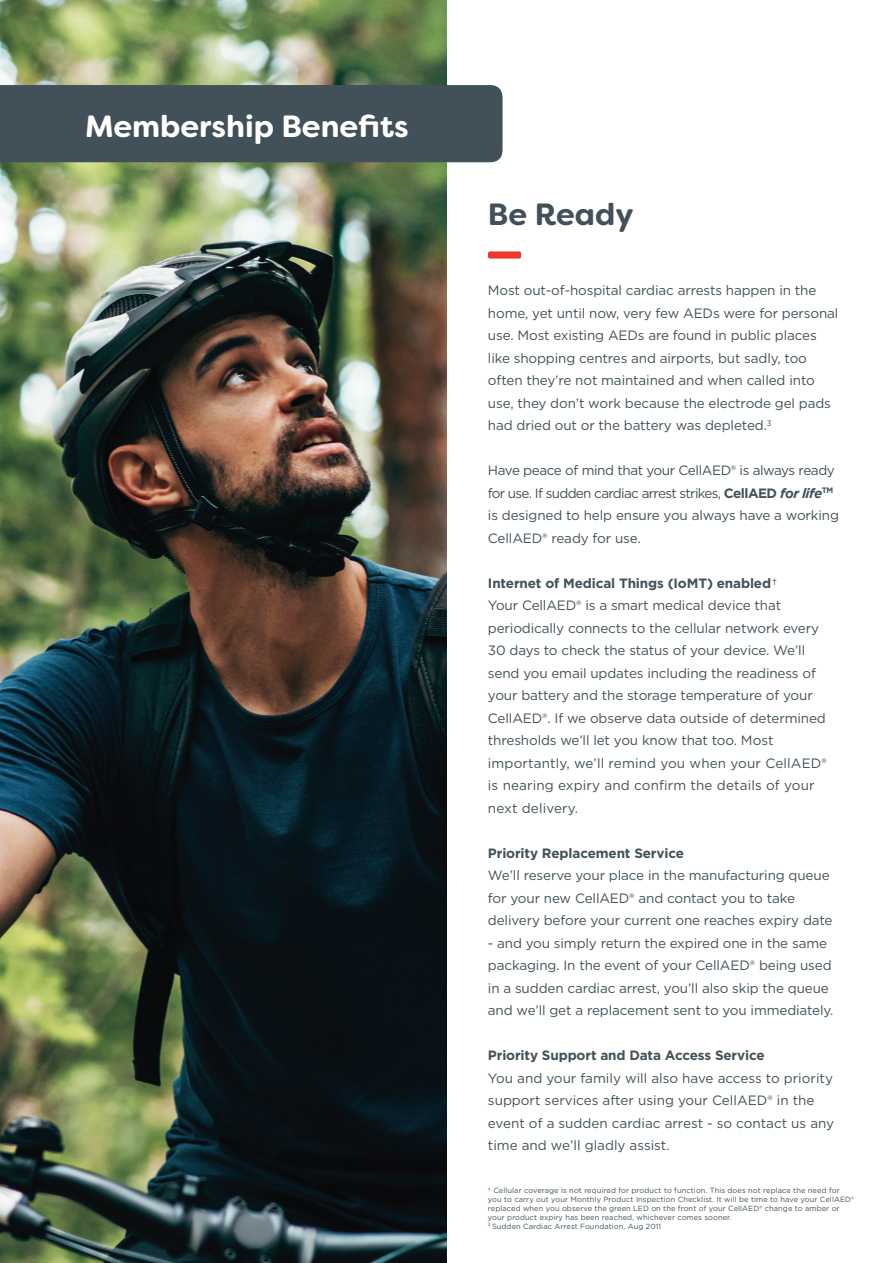
<style>
.page{position:relative;width:893px;height:1263px;background:#fff}
.page>*{position:absolute;margin:0;border:0;box-sizing:border-box;transform-origin:0 0}
.t1{font:700 30.75px "Filson Soft";color:#fff}
.t2{font:700 30.75px "Filson Soft";color:#425159}
.t3{font:13.5px/22.5px "Gotham";letter-spacing:-.01em;color:#425159}
.t4{font:13.5px/22.5px "Gotham";letter-spacing:-.03em;color:#425159}
.t5{font:700 13.5px "Gotham";letter-spacing:-.01em;color:#425159}
.t6{font:7.5px/9px "Gotham";letter-spacing:.01em;color:#425159}
.s1{font-weight:700}
.s2{font-weight:700;font-style:italic}
</style>
<div class="page">
<img style="left:0;top:0;width:446px;height:85px">
<img style="left:0;top:162px;width:446px;height:1101px">
<div style="left:0;top:85px;width:502px;height:77px;background:#425159"></div>
<div style="left:488px;top:251px;width:33px;height:8px;background:#ee3629;border-radius:2px"></div>
<h1 class="t1" style="left:85px;top:106px;width:325px">Membership Benefits</h1>
<h1 class="t2" style="left:488px;top:194px;width:147px">Be Ready</h1>
<p class="t3" style="left:488px;top:279px;width:352px">Most out-of-hospital cardiac arrests happen in the home, yet until now, very few AEDs were for personal use. Most existing AEDs are found in public places like shopping centres and airports, but sadly, too often they’re not maintained and when called into use, they don’t work because the electrode gel pads had dried out or the battery was depleted.<sup>3</sup></p>
<p class="t4" style="left:488px;top:459px;width:353px">Have peace of mind that your CellAED® is always ready for use. If sudden cardiac arrest strikes, <span class="s1">CellAED</span> <span class="s2">for life</span><sup>TM </sup>is designed to help ensure you always have a working CellAED® ready for use.</p>
<p class="t3" style="left:488px;top:571px;width:341px"><span class="s1">Internet of Medical Things (IoMT) enabled</span>†<br>Your CellAED® is a smart medical device that periodically connects to the cellular network every 30 days to check the status of your device. We’ll send you email updates including the readiness of your battery and the storage temperature of your CellAED®. If we observe data outside of determined thresholds we’ll let you know that too. Most importantly, we’ll remind you when your CellAED® is nearing expiry and confirm the details of your next delivery.</p>
<p class="t5" style="left:488px;top:845px;width:198px">Priority Replacement Service</p>
<p class="t3" style="left:488px;top:864px;width:346px">We’ll reserve your place in the manufacturing queue for your new CellAED® and contact you to take delivery before your current one reaches expiry date</p>
<p class="t3" style="left:488px;top:931px;width:347px">- and you simply return the expired one in the same packaging. In the event of your CellAED® being used in a sudden cardiac arrest, you’ll also skip the queue and we’ll get a replacement sent to you immediately.</p>
<p class="t5" style="left:488px;top:1048px;width:278px">Priority Support and Data Access Service</p>
<p class="t3" style="left:488px;top:1067px;width:348px">You and your family will also have access to priority support services after using your CellAED® in the event of a sudden cardiac arrest - so contact us any time and we’ll gladly assist.</p>
<p class="t6" style="left:488px;top:1185px;width:368px">† Cellular coverage is not required for product to function. This does not replace the need for you to carry out your Monthly Product Inspection Checklist. It will be time to have your CellAED® replaced when you observe the green LED on the front of your CellAED® change to amber or your product expiry has been reached, whichever comes sooner.<br><sup>3</sup> Sudden Cardiac Arrest Foundation, Aug 2011</p>
</div>
